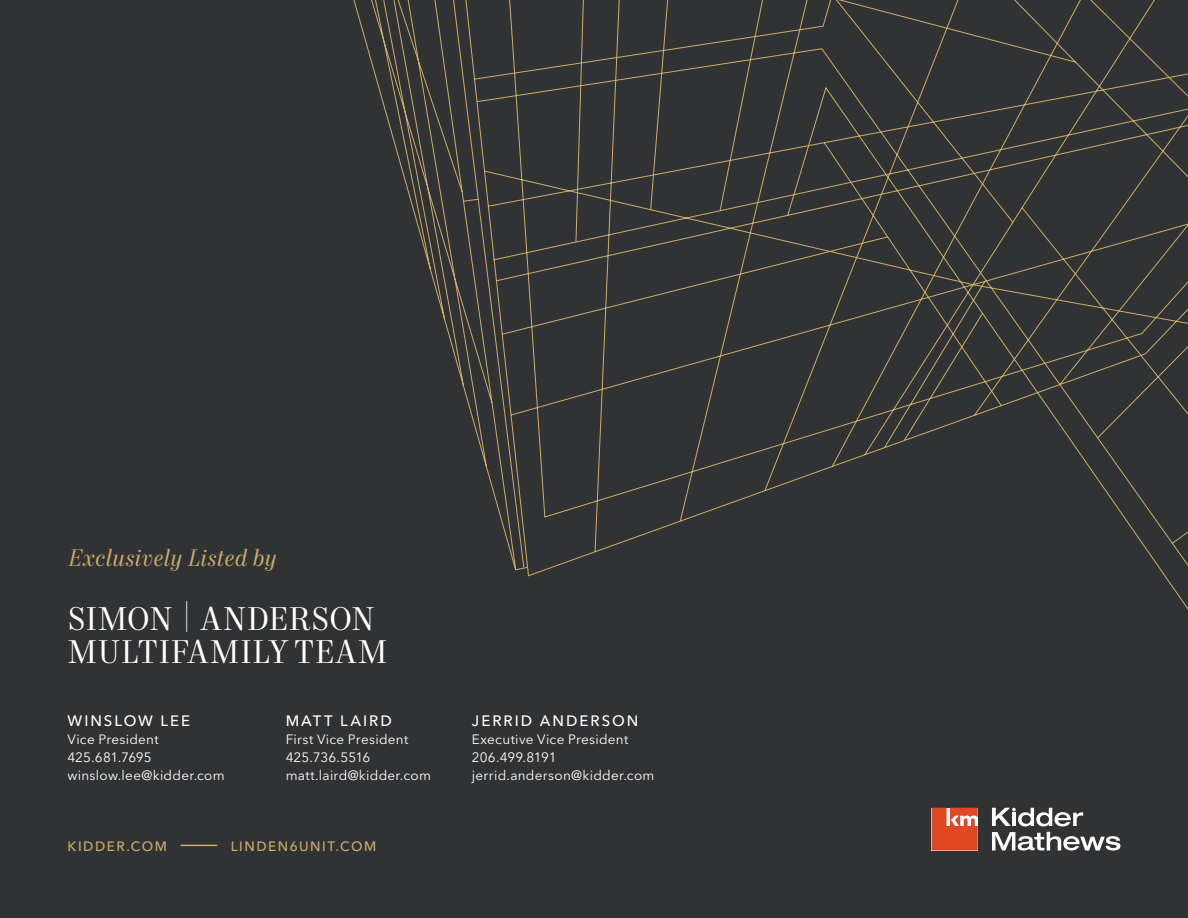
<style>
.page{position:relative;width:1188px;height:918px;background:#313234}
.page>*{position:absolute;margin:0;border:0;box-sizing:border-box;transform-origin:0 0}
.Headline_-_Level_2_-_White_2023{font:33px/33px "Mort Modern 08";letter-spacing:.005em;color:#fff}
.Callout_Text_-_Italics_-_Gold_2023{font:italic 24px "Mort Modern 08";letter-spacing:.01em;color:#cbae6b}
.Contact_Info_-_White_2023{font:500 15px "Avenir Next LT Pro";letter-spacing:.135em;color:#fff}
.Contact_Info_-_White_2023-2{font:13.5px "Avenir Next LT Pro";letter-spacing:.02em;color:#fff}
.KM_URL_-_Gold_2023{font:500 13.5px "Avenir Next LT Pro";letter-spacing:.115em;color:#cbae6b}
.Contact_Info_-_White_2023-3{font:13.5px "Avenir Next LT Pro";letter-spacing:-.005em;color:#fff}
.Contact_Info_-_White_2023-4{font:13.5px "Avenir Next LT Pro";color:#fff}
</style>
<div class="page">
<svg style="left:353px;top:0;width:835px;height:610px"></svg>
<hr style="left:181px;top:845px;width:36px;height:1px;background:#cbae6b">
<svg style="left:992px;top:832px;width:128px;height:19px"></svg>
<svg style="left:992px;top:808px;width:91px;height:18px"></svg>
<svg style="left:932px;top:808px;width:46px;height:43px;background:#e45f41"></svg>
<p class="Callout_Text_-_Italics_-_Gold_2023" style="left:68px;top:543px;width:211px">Exclusively Listed by</p>
<p class="Headline_-_Level_2_-_White_2023" style="left:68px;top:604px;width:322px">SIMON | ANDERSON<br>MULTIFAMILY TEAM</p>
<p class="Contact_Info_-_White_2023" style="left:68px;top:711px;width:124px">WINSLOW LEE</p>
<p class="Contact_Info_-_White_2023-2" style="left:68px;top:731px;width:93px">Vice President</p>
<p class="Contact_Info_-_White_2023-3" style="left:68px;top:749px;width:86px">425.681.7695</p>
<p class="Contact_Info_-_White_2023-2" style="left:68px;top:767px;width:159px">winslow.lee@kidder.com</p>
<p class="Contact_Info_-_White_2023" style="left:286px;top:711px;width:108px">MATT LAIRD</p>
<p class="Contact_Info_-_White_2023-2" style="left:286px;top:731px;width:124px">First Vice President</p>
<p class="Contact_Info_-_White_2023-4" style="left:286px;top:749px;width:86px">425.736.5516</p>
<p class="Contact_Info_-_White_2023-2" style="left:286px;top:767px;width:147px">matt.laird@kidder.com</p>
<p class="KM_URL_-_Gold_2023" style="left:68px;top:838px;width:101px">KIDDER.COM</p>
<p class="KM_URL_-_Gold_2023" style="left:231px;top:838px;width:147px">LINDEN6UNIT.COM</p>
<p class="Contact_Info_-_White_2023" style="left:472px;top:711px;width:168px">JERRID ANDERSON</p>
<p class="Contact_Info_-_White_2023-2" style="left:472px;top:731px;width:158px">Executive Vice President</p>
<p class="Contact_Info_-_White_2023-3" style="left:472px;top:749px;width:86px">206.499.8191</p>
<p class="Contact_Info_-_White_2023-2" style="left:472px;top:767px;width:184px">jerrid.anderson@kidder.com</p>
</div>
